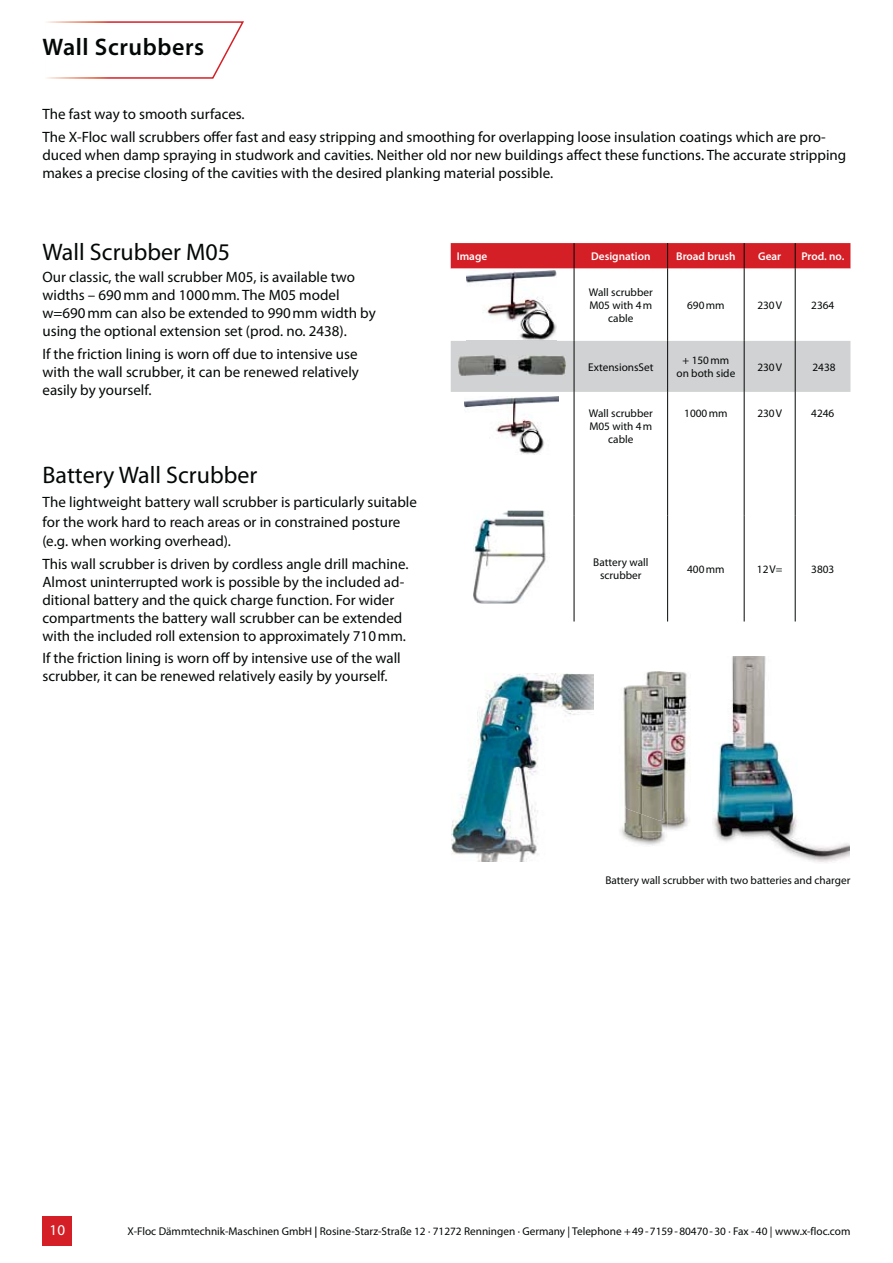
<style>
.page{position:relative;width:893px;height:1263px;background:#fff}
.page>*{position:absolute;margin:0;border:0;box-sizing:border-box;transform-origin:0 0}
.t1{font:24px "Myriad Pro";color:#030806}
.t2{font:600 24px "Myriad Pro";letter-spacing:.025em;color:#030806}
.t3{font:15px/18px "Myriad Pro";color:#030806}
.t4{font:15px "Myriad Pro";color:#fff}
.t5{font:11.25px/12.8px "Myriad Pro";color:#030806;text-align:center}
.t6{font:600 11.25px "Myriad Pro";color:#fff}
.s1{font-weight:600}
</style>
<div class="page">
<div style="left:42px;top:1216px;width:30px;height:30px;background:#d51f26"></div>
<img style="left:646px;top:671px;width:44px;height:160px">
<svg style="left:464px;top:269px;width:331px;height:353px"></svg>
<div style="left:451px;top:341px;width:399px;height:51px;background:#d1d2d3"></div>
<svg style="left:451px;top:243px;width:399px;height:26px;background:#d3242b"></svg>
<hr style="left:574px;top:269px;width:1px;height:72px;background:#030806">
<hr style="left:667px;top:269px;width:1px;height:72px;background:#030806">
<hr style="left:744px;top:269px;width:1px;height:72px;background:#030806">
<hr style="left:795px;top:269px;width:1px;height:72px;background:#030806">
<hr style="left:574px;top:341px;width:1px;height:51px;background:#030806">
<hr style="left:667px;top:341px;width:1px;height:51px;background:#030806">
<hr style="left:744px;top:341px;width:1px;height:51px;background:#030806">
<hr style="left:795px;top:341px;width:1px;height:51px;background:#030806">
<hr style="left:574px;top:392px;width:1px;height:123px;background:#030806">
<hr style="left:667px;top:392px;width:1px;height:123px;background:#030806">
<hr style="left:744px;top:392px;width:1px;height:123px;background:#030806">
<hr style="left:795px;top:392px;width:1px;height:123px;background:#030806">
<hr style="left:574px;top:515px;width:1px;height:107px;background:#030806">
<hr style="left:667px;top:515px;width:1px;height:107px;background:#030806">
<hr style="left:744px;top:515px;width:1px;height:107px;background:#030806">
<hr style="left:795px;top:515px;width:1px;height:107px;background:#030806">
<svg style="left:46px;top:21px;width:198px;height:58px"></svg>
<img style="left:465px;top:397px;width:93px;height:58px">
<img style="left:466px;top:271px;width:91px;height:70px">
<img style="left:466px;top:341px;width:91px;height:1px">
<img style="left:458px;top:356px;width:108px;height:19px">
<img style="left:712px;top:657px;width:138px;height:206px">
<img style="left:452px;top:673px;width:142px;height:189px">
<svg style="left:628px;top:685px;width:34px;height:1px"></svg>
<img style="left:620px;top:687px;width:47px;height:159px">
<img style="left:642px;top:686px;width:25px;height:146px">
<img style="left:625px;top:686px;width:17px;height:128px">
<img style="left:642px;top:686px;width:21px;height:135px">
<img style="left:473px;top:511px;width:78px;height:92px">
<h1 class="t2" style="left:42px;top:38px;width:163px">Wall Scrubbers</h1>
<p class="t3" style="left:42px;top:104px;width:785px;line-height:22.2px">The fast way to smooth surfaces.<br>The X-Floc wall scrubbers offer fast and easy stripping and smoothing for overlapping loose insulation coatings which are pro-</p>
<p class="t3" style="left:42px;top:147px;width:805px">duced when damp spraying in studwork and cavities. Neither old nor new buildings affect these functions. The accurate stripping makes a precise closing of the cavities with the desired planking material possible.</p>
<h1 class="t1" style="left:42px;top:243px;width:189px">Wall Scrubber M05</h1>
<p class="t3" style="left:42px;top:269px;width:335px">Our classic, the wall scrubber M05, is available two widths – 690 mm and 1000 mm. The M05 model w=690 mm can also be extended to 990 mm width by using the optional extension set (prod. no. 2438).</p>
<p class="t3" style="left:42px;top:345px;width:318px;text-align:justify">If the friction lining is worn off due to intensive use with the wall scrubber, it can be renewed relatively easily by yourself.</p>
<h1 class="t1" style="left:42px;top:466px;width:216px">Battery Wall Scrubber</h1>
<p class="t3" style="left:42px;top:493px;width:376px;line-height:19.8px">The lightweight battery wall scrubber is particularly suitable for the work hard to reach areas or in constrained posture (e.g. when working overhead).</p>
<p class="t3" style="left:42px;top:556px;width:368px">This wall scrubber is driven by cordless angle drill machine.<br>Almost uninterrupted work is possible by the included ad&shy;ditional battery and the quick charge function. For wider compartments the battery wall scrubber can be extended with the included roll extension to approximately 710 mm.</p>
<p class="t3" style="left:42px;top:650px;width:360px">If the friction lining is worn off by intensive use of the wall scrubber, it can be renewed relatively easily by yourself.</p>
<p class="t6" style="left:457px;top:252px;width:32px">Image</p>
<p class="t6" style="left:591px;top:252px;width:61px">Designation</p>
<p class="t6" style="left:676px;top:252px;width:61px">Broad brush</p>
<p class="t6" style="left:758px;top:252px;width:25px">Gear</p>
<p class="t6" style="left:801px;top:252px;width:44px">Prod. no.</p>
<p class="t5" style="left:589px;top:287px;width:65px">Wall scrubber<br>M05 with 4 m cable</p>
<p class="t5" style="left:687px;top:300px;width:39px">690 mm</p>
<p class="t5" style="left:757px;top:300px;width:26px">230 V</p>
<p class="t5" style="left:811px;top:300px;width:25px">2364</p>
<p class="t5" style="left:588px;top:361px;width:67px">ExtensionsSet</p>
<p class="t5" style="left:676px;top:355px;width:60px">+ 150 mm on both side</p>
<p class="t5" style="left:757px;top:361px;width:26px">230 V</p>
<p class="t5" style="left:812px;top:361px;width:25px">2438</p>
<p class="t5" style="left:589px;top:408px;width:65px">Wall scrubber<br>M05 with 4 m cable</p>
<p class="t5" style="left:684px;top:408px;width:45px">1000 mm</p>
<p class="t5" style="left:757px;top:408px;width:26px">230 V</p>
<p class="t5" style="left:811px;top:408px;width:25px">4246</p>
<p class="t5" style="left:593px;top:557px;width:57px">Battery wall scrubber</p>
<p class="t5" style="left:687px;top:563px;width:39px">400 mm</p>
<p class="t5" style="left:757px;top:563px;width:27px">12 V=</p>
<p class="t5" style="left:811px;top:563px;width:25px">3803</p>
<p class="t5" style="left:605px;top:875px;width:247px">Battery wall scrubber with two batteries and charger</p>
<p class="t4" style="left:50px;top:1224px;width:17px">10</p>
<p class="t5" style="left:128px;top:1225px;width:724px">X-Floc Dämmtechnik-Maschinen GmbH <span class="s1">|</span> Rosine-Starz-Straße 12 · 71272 Renningen · Germany | Telephone + 49 - 7159 - 80470 - 30 · Fax - 40 | www.x-floc.com</p>
</div>
